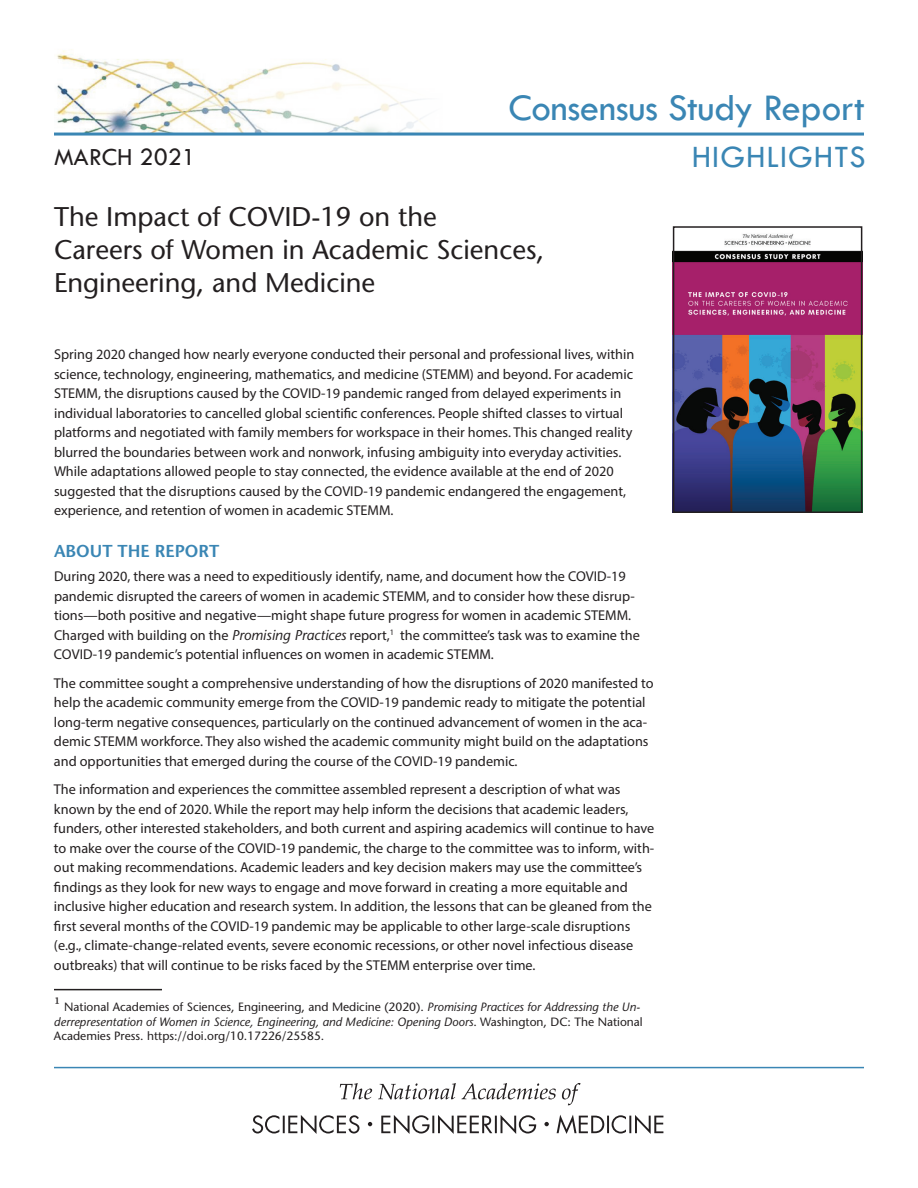
<style>
.page{position:relative;width:918px;height:1188px;background:#fff}
.page>*{position:absolute;margin:0;border:0;box-sizing:border-box;transform-origin:0 0}
.t1{font:39px "Tw Cen";letter-spacing:-.01em;color:#3a86b4}
.t2{font:32.25px "Tw Cen";letter-spacing:.03em;color:#3a86b4}
.t3{font:500 27px/33px "Stone Sans Std";color:#231f20}
.t4{font:25.5px "Tw Cen";color:#231f20}
.t5{font:600 17.25px "Stone Sans Std";color:#3a86b4}
.t6{font:14.25px/19.5px "Myriad Pro";color:#231f20}
.t7{font:500 12px/14.4px "Stone Sans Std";color:#231f20}
.s1{font-family:"Stone Sans Std";font-weight:500;font-style:italic}
.s2{font-family:"Minion Pro";font-weight:400;font-size:18px}
.s3{font-style:italic}
</style>
<div class="page">
<hr style="left:54px;top:1067px;width:810px;height:1px;background:#3a86b4">
<svg style="left:340px;top:1083px;width:241px;height:22px"></svg>
<svg style="left:252px;top:1115px;width:411px;height:19px"></svg>
<img style="left:54px;top:49px;width:411px;height:84px">
<hr style="left:54px;top:133px;width:810px;height:3px;background:#3a86b4">
<hr style="left:54px;top:989px;width:108px;height:1px;background:#231f20">
<img style="left:676px;top:228px;width:187px;height:285px">
<div style="left:673px;top:226px;width:189px;height:287px;border:2px solid #231f20"></div>
<h1 class="t1" style="left:508px;top:84px;width:358px">Consensus Study Report</h1>
<h2 class="t2" style="left:692px;top:137px;width:175px">HIGHLIGHTS</h2>
<h3 class="t3" style="left:54px;top:200px;width:492px">The Impact of COVID-19 on the<br>Careers of Women in Academic Sciences,<br>Engineering, and Medicine</h3>
<h3 class="t4" style="left:54px;top:142px;width:143px">MARCH 2021</h3>
<p class="t6" style="left:54px;top:345px;width:582px">Spring 2020 changed how nearly everyone conducted their personal and professional lives, within science, technology, engineering, mathematics, and medicine (STEMM) and beyond. For academic STEMM, the disruptions caused by the COVID-19 pandemic ranged from delayed experiments in individual laboratories to cancelled global scientific conferences. People shifted classes to virtual platforms and negotiated with family members for workspace in their homes. This changed reality blurred the boundaries between work and nonwork, infusing ambiguity into everyday activities.<br>While adaptations allowed people to stay connected, the evidence available at the end of 2020 suggested that the disruptions caused by the COVID-19 pandemic endangered the engagement, experience, and retention of women in academic STEMM.</p>
<p class="t5" style="left:54px;top:541px;width:167px">ABOUT THE REPORT</p>
<p class="t6" style="left:54px;top:567px;width:587px">During 2020, there was a need to expeditiously identify, name, and document how the COVID-19 pandemic disrupted the careers of women in academic STEMM, and to consider how these disrup&shy;tions—both positive and negative—might shape future progress for women in academic STEMM.<br>Charged with building on the <span class="s1">Promising Practices</span> report,<sup>1</sup> the committee’s task was to examine the COVID-19 pandemic’s potential influences on women in academic STEMM.</p>
<p class="t6" style="left:54px;top:673px;width:601px">The committee sought a comprehensive understanding of how the disruptions of 2020 manifested to help the academic community emerge from the COVID-19 pandemic ready to mitigate the potential long-term negative consequences, particularly on the continued advancement of women in the aca&shy;demic STEMM workforce. They also wished the academic community might build on the adaptations and opportunities that emerged during the course of the COVID-19 pandemic.</p>
<p class="t6" style="left:54px;top:780px;width:602px">The information and experiences the committee assembled represent a description of what was known by the end of 2020. While the report may help inform the decisions that academic leaders, funders, other interested stakeholders, and both current and aspiring academics will continue to have to make over the course of the COVID-19 pandemic, the charge to the committee was to inform, with&shy;out making recommendations. Academic leaders and key decision makers may use the committee’s findings as they look for new ways to engage and move forward in creating a more equitable and inclusive higher education and research system. In addition, the lessons that can be gleaned from the first several months of the COVID-19 pandemic may be applicable to other large-scale disruptions (e.g., climate-change-related events, severe economic recessions, or other novel infectious disease outbreaks) that will continue to be risks faced by the STEMM enterprise over time.</p>
<p class="t7" style="left:54px;top:1000px;width:590px"><span class="s2">1</span> National Academies of Sciences, Engineering, and Medicine (2020). <span class="s3">Promising Practices for Addressing the Un&shy;derrepresentation of Women in Science, Engineering, and Medicine: Opening Doors</span>. Washington, DC: The National<br>Academies Press. https://doi.org/10.17226/25585.</p>
</div>
